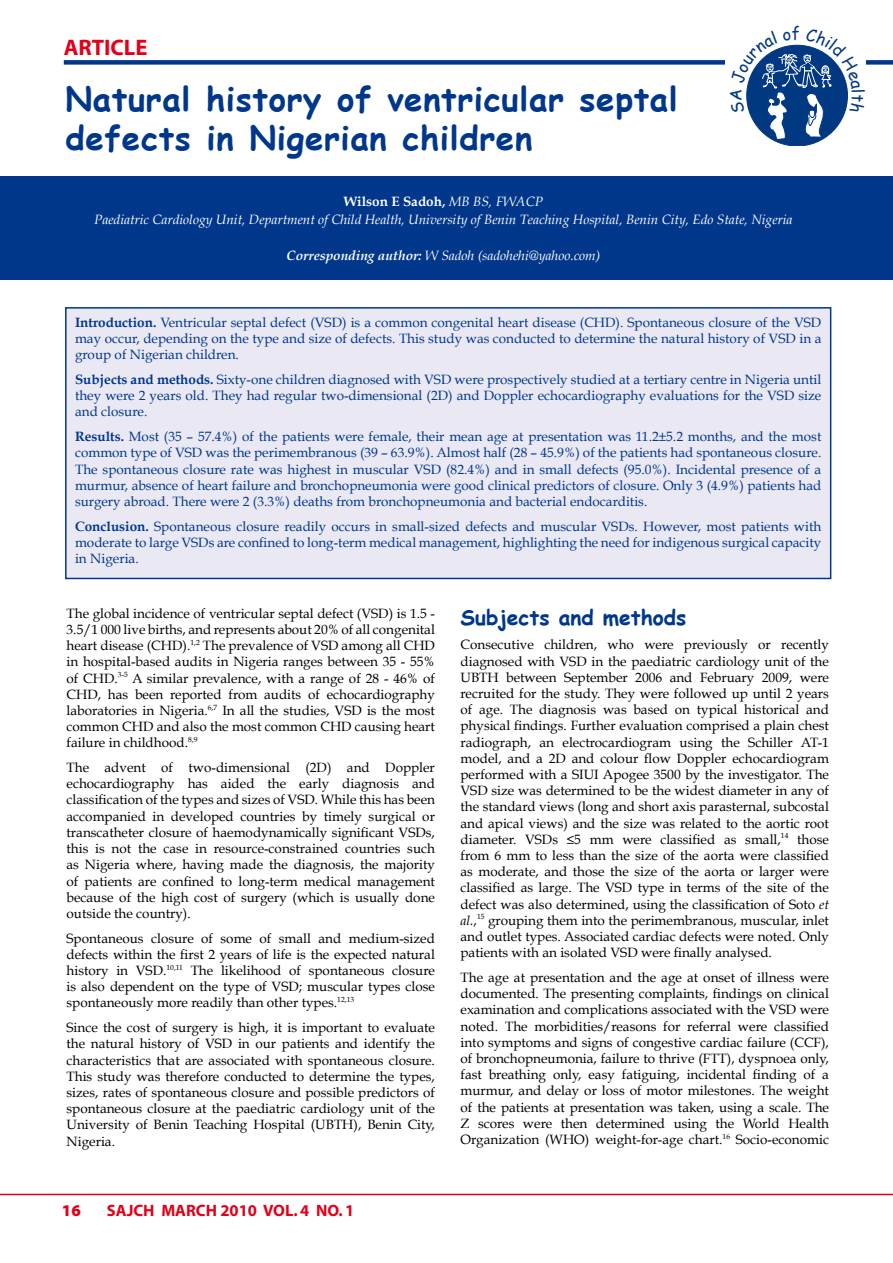
<style>
.page{position:relative;width:893px;height:1263px;background:#fff}
.page>*{position:absolute;margin:0;border:0;box-sizing:border-box;transform-origin:0 0}
.t1{font:700 33px/39.6px "Comic Sans MS";letter-spacing:.02em;color:#00378b}
.t2{font:700 22.5px "Myriad";color:#e2001a}
.t3{font:700 21px "Comic Sans MS";color:#00378b}
.t4{font:700 16.5px "Myriad";color:#e2001a}
.t5{font:900 16.5px "Myriad Pro";color:#e2001a}
.t6{font:16.5px "Comic Sans MS";color:#003882}
.t7{font:13.5px/16.2px "Book Antiqua";color:#000;text-align:justify}
.t8{font:13.5px/16.2px "Book Antiqua";color:#00378b;text-align:justify}
.t9{font:italic 13.5px/18px "Book Antiqua";color:#fff;text-align:center}
.s1{font-weight:700;font-style:normal}
.s2{font-weight:700}
.s3{font-style:italic}
</style>
<div class="page">
<hr style="left:0;top:1194px;width:893px;height:1px;background:#e2001a">
<div style="left:64px;top:60px;width:829px;height:5px;background:#00378b"></div>
<div style="left:0;top:176px;width:893px;height:104px;background:#00378b"></div>
<div style="left:725px;top:55px;width:140px;height:24px;background:#fff"></div>
<div style="left:66px;top:308px;width:765px;height:270px;background:#e9e8f3"></div>
<div style="left:65px;top:307px;width:766px;height:272px;border:2px solid #00378b"></div>
<svg style="left:746px;top:44px;width:102px;height:96px"></svg>
<h2 class="t2" style="left:64px;top:36px;width:85px">ARTICLE</h2>
<h1 class="t1" style="left:65px;top:78px;width:614px">Natural history of ventricular septal defects in Nigerian children</h1>
<p class="t6" style="left:724px;top:101px;width:14px;rotate:-90deg">A</p>
<p class="t9" style="left:94px;top:193px;width:700px"><span class="s1">Wilson E Sadoh,</span> MB BS, FWACP<br>Paediatric Cardiology Unit, Department of Child Health, University of Benin Teaching Hospital, Benin City, Edo State, Nigeria</p>
<p class="t9" style="left:287px;top:247px;width:315px"><span class="s2">Corresponding author:</span> W Sadoh (sadohehi@yahoo.com)</p>
<p class="t8" style="left:75px;top:314px;width:748px"><span class="s2">Introduction.</span> Ventricular septal defect (VSD) is a common congenital heart disease (CHD). Spontaneous closure of the VSD may occur, depending on the type and size of defects. This study was conducted to determine the natural history of VSD in a group of Nigerian children.</p>
<p class="t8" style="left:75px;top:371px;width:748px"><span class="s2">Subjects and methods.</span> Sixty-one children diagnosed with VSD were prospectively studied at a tertiary centre in Nigeria until they were 2 years old. They had regular two-dimensional (2D) and Doppler echocardiography evaluations for the VSD size and closure.</p>
<p class="t8" style="left:75px;top:428px;width:748px"><span class="s2">Results.</span> Most (35 – 57.4%) of the patients were female, their mean age at presentation was 11.2±5.2 months, and the most common type of VSD was the perimembranous (39 – 63.9%). Almost half (28 – 45.9%) of the patients had spontaneous closure.<br>The spontaneous closure rate was highest in muscular VSD (82.4%) and in small defects (95.0%). Incidental presence of a murmur, absence of heart failure and bronchopneumonia were good clinical predictors of closure. Only 3 (4.9%) patients had surgery abroad. There were 2 (3.3%) deaths from bronchopneumonia and bacterial endocarditis.</p>
<p class="t8" style="left:75px;top:518px;width:748px"><span class="s2">Conclusion.</span> Spontaneous closure readily occurs in small-sized defects and muscular VSDs. However, most patients with moderate to large VSDs are confined to long-term medical management, highlighting the need for indigenous surgical capacity in Nigeria.</p>
<p class="t7" style="left:67px;top:605px;width:370px">The global incidence of ventricular septal defect (VSD) is 1.5 - 3.5/1 000 live births, and represents about 20% of all congenital heart disease (CHD).<sup>1,2</sup> The prevalence of VSD among all CHD in hospital-based audits in Nigeria ranges between 35 - 55% of CHD.<sup>3-5</sup> A similar prevalence, with a range of 28 - 46% of CHD, has been reported from audits of echocardiography laboratories in Nigeria.<sup>6,7</sup> In all the studies, VSD is the most common CHD and also the most common CHD causing heart failure in childhood.<sup>8,9</sup></p>
<p class="t7" style="left:67px;top:759px;width:370px">The advent of two-dimensional (2D) and Doppler echocardiography has aided the early diagnosis and classification of the types and sizes of VSD. While this has been accompanied in developed countries by timely surgical or transcatheter closure of haemodynamically significant VSDs, this is not the case in resource-constrained countries such as Nigeria where, having made the diagnosis, the majority of patients are confined to long-term medical management because of the high cost of surgery (which is usually done outside the country).</p>
<p class="t7" style="left:67px;top:930px;width:370px">Spontaneous closure of some of small and medium-sized defects within the first 2 years of life is the expected natural history in VSD.<sup>10,11</sup> The likelihood of spontaneous closure is also dependent on the type of VSD; muscular types close spontaneously more readily than other types.<sup>12,13</sup></p>
<p class="t7" style="left:67px;top:1019px;width:370px">Since the cost of surgery is high, it is important to evaluate the natural history of VSD in our patients and identify the characteristics that are associated with spontaneous closure.<br>This study was therefore conducted to determine the types, sizes, rates of spontaneous closure and possible predictors of spontaneous closure at the paediatric cardiology unit of the University of Benin Teaching Hospital (UBTH), Benin City, Nigeria.</p>
<p class="t5" style="left:62px;top:1200px;width:20px">16</p>
<p class="t4" style="left:107px;top:1202px;width:249px">SAJCH MARCH 2010 VOL. 4 NO. 1</p>
<h3 class="t3" style="left:460px;top:602px;width:227px">Subjects and methods</h3>
<p class="t7" style="left:460px;top:637px;width:370px">Consecutive children, who were previously or recently diagnosed with VSD in the paediatric cardiology unit of the UBTH between September 2006 and February 2009, were recruited for the study. They were followed up until 2 years of age. The diagnosis was based on typical historical and physical findings. Further evaluation comprised a plain chest radiograph, an electrocardiogram using the Schiller AT-1 model, and a 2D and colour flow Doppler echocardiogram performed with a SIUI Apogee 3500 by the investigator. The VSD size was determined to be the widest diameter in any of the standard views (long and short axis parasternal, subcostal and apical views) and the size was related to the aortic root diameter. VSDs ≤5 mm were classified as small,<sup>14</sup> those from 6 mm to less than the size of the aorta were classified as moderate, and those the size of the aorta or larger were classified as large. The VSD type in terms of the site of the defect was also determined, using the classification of Soto <span class="s3">et al.</span>,<sup>15</sup> grouping them into the perimembranous, muscular, inlet and outlet types. Associated cardiac defects were noted. Only patients with an isolated VSD were finally analysed.</p>
<p class="t7" style="left:460px;top:969px;width:370px">The age at presentation and the age at onset of illness were documented. The presenting complaints, findings on clinical examination and complications associated with the VSD were noted. The morbidities/reasons for referral were classified into symptoms and signs of congestive cardiac failure (CCF), of bronchopneumonia, failure to thrive (FTT), dyspnoea only, fast breathing only, easy fatiguing, incidental finding of a murmur, and delay or loss of motor milestones. The weight of the patients at presentation was taken, using a scale. The Z scores were then determined using the World Health Organization (WHO) weight-for-age chart.<sup>16</sup> Socio-economic</p>
</div>
